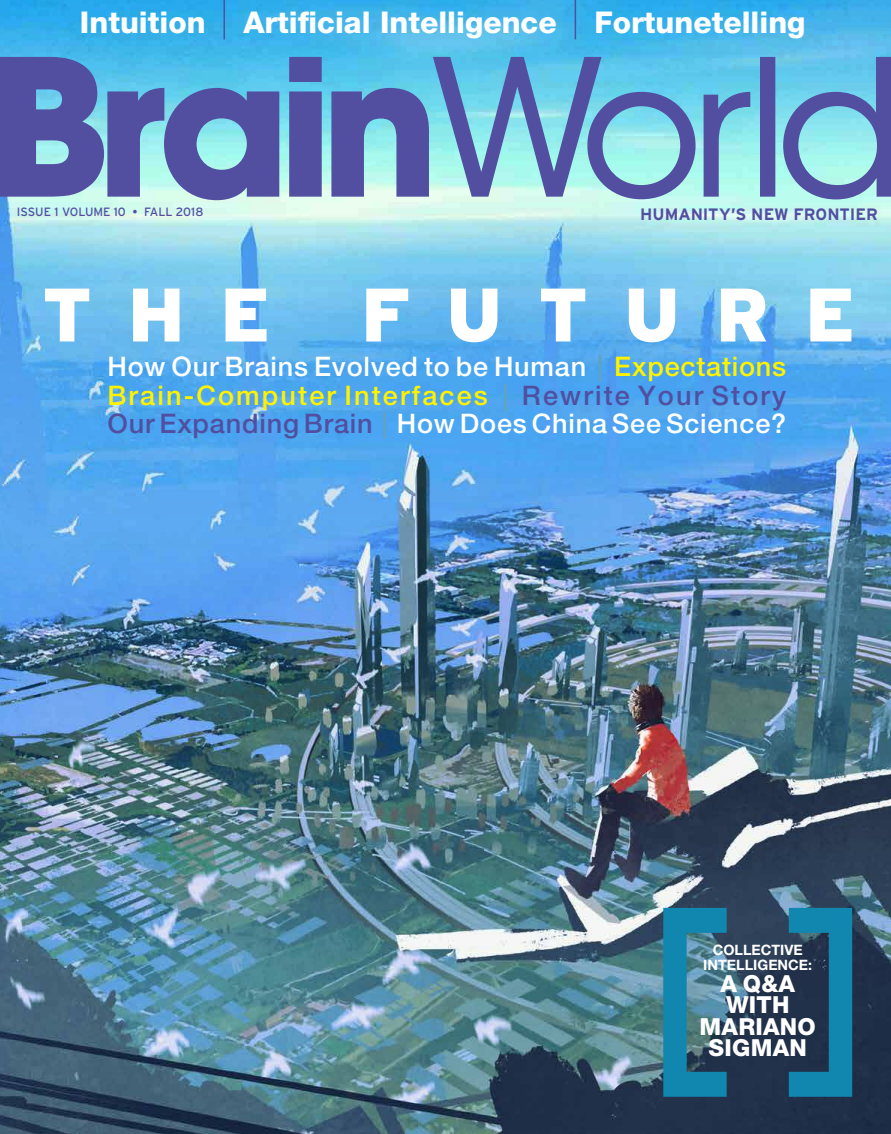
<style>
.page{position:relative;width:891px;height:1134px;background:#fff}
.page>*{position:absolute;margin:0;border:0;box-sizing:border-box;transform-origin:0 0}
.t1{font:900 75.6px "Interstate";letter-spacing:.465em;color:#fff}
.t2{font:800 30px "Helvetica Neue LT Std";color:#fff}
.t3{font:500 27px/28.5px "Helvetica Neue LT Std";letter-spacing:.03em;color:#fff;text-align:justify}
.t4{font:800 23.55px/21.5px "Helvetica Neue LT Std";letter-spacing:.01em;color:#fff;text-align:center}
.t5{font:700 16.5px "Interstate";letter-spacing:-.005em;color:#524fa1}
.t6{font:700 14.4px/15px "Helvetica Neue LT Std";color:#fff;text-align:center}
.t7{font:12px "Interstate";color:#524fa1}
.s1{color:#62a2c4}
.s2{color:#fff200}
.s3{color:#524fa1}
</style>
<div class="page">
<img style="left:0;top:0;width:891px;height:1134px">
<hr style="left:224px;top:0;width:1px;height:39px;background:#524fa1">
<hr style="left:575px;top:0;width:1px;height:39px;background:#524fa1">
<svg style="left:0;top:46px;width:891px;height:155px;background:#6c9fcb"></svg>
<svg style="left:663px;top:908px;width:189px;height:189px;background:#255d7a"></svg>
<p class="t2" style="left:80px;top:5px;width:127px">Intuition</p>
<p class="t2" style="left:243px;top:5px;width:315px">Artificial Intelligence</p>
<p class="t2" style="left:595px;top:5px;width:213px">Fortunetelling</p>
<p class="t7" style="left:17px;top:205px;width:188px">ISSUE 1 VOLUME 10 • FALL 2018</p>
<p class="t5" style="left:640px;top:205px;width:239px">HUMANITY’S NEW FRONTIER</p>
<h1 class="t1" style="left:42px;top:272px;width:815px">THE FUTURE</h1>
<p class="t3" style="left:107px;top:352px;width:680px">How Our Brains Evolved to be Human <span class="s1">|</span> <span class="s2">Expectations Brain-Computer Interfaces</span> <span class="s1">|</span> <span class="s3">Rewrite Your Story Our Expanding Brain</span> <span class="s1">|</span> How Does China See Science?</p>
<p class="t6" style="left:703px;top:942px;width:110px">COLLECTIVE<br>INTELLIGENCE:</p>
<p class="t4" style="left:700px;top:972px;width:118px">A Q&amp;A<br>WITH<br>MARIANO<br>SIGMAN</p>
</div>
